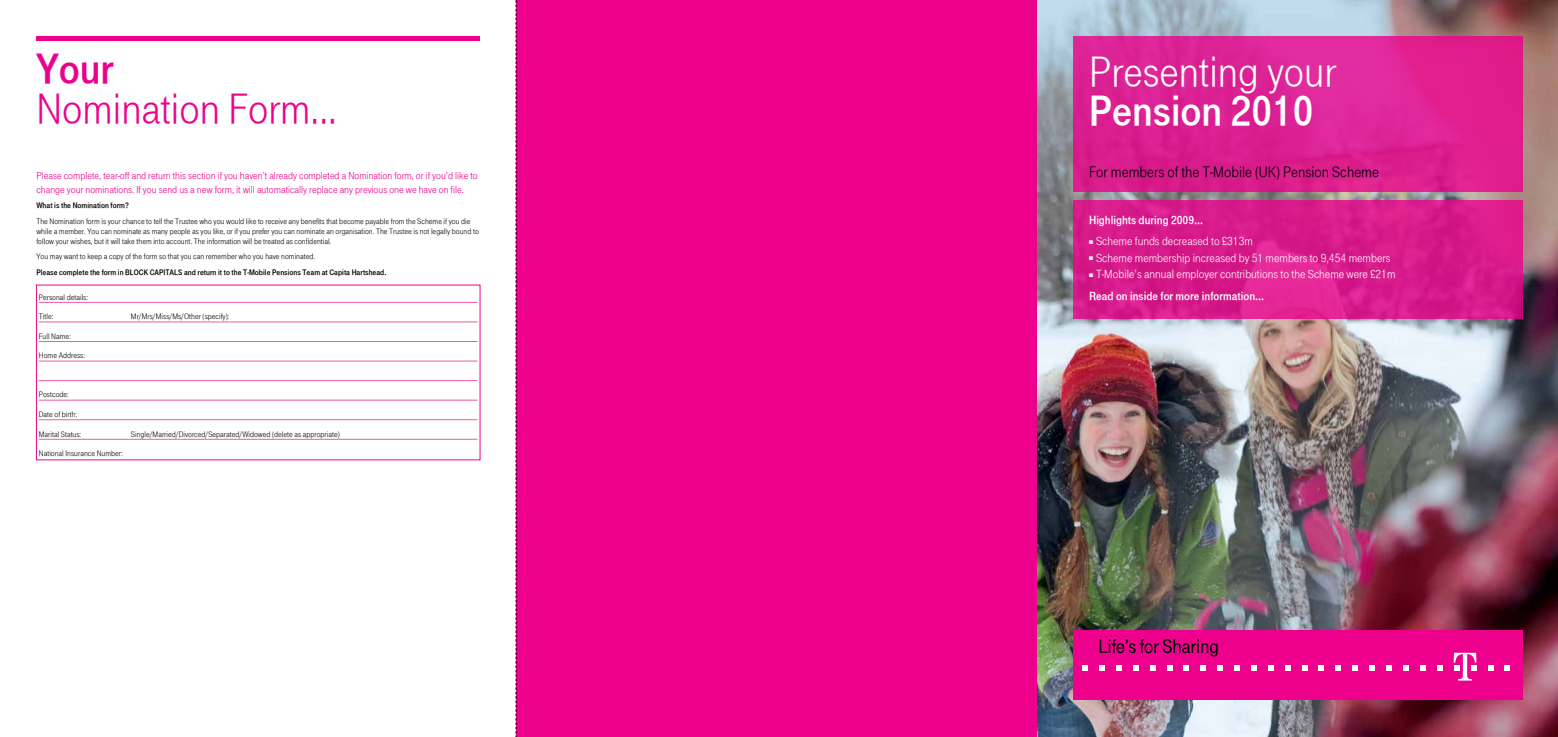
<style>
.page{position:relative;width:1558px;height:737px;background:#fff}
.page>*{position:absolute;margin:0;border:0;box-sizing:border-box;transform-origin:0 0}
.t1{font:43.75px "Tele Grotesk Nor";color:#ec008c}
.t2{font:43.75px "Tele Grotesk Nor";color:#fff}
.t3{font:43.75px "Tele Grotesk Fet";color:#fff}
.t4{font:43.75px "Tele Grotesk Fet";color:#ec008c}
.t5{font:15.75px "Tele Grotesk Nor";color:#000}
.t6{font:12.25px "Tele Grotesk Nor";color:#fff}
.t7{font:12.25px "Tele Grotesk Fet";color:#fff}
.t8{font:10.5px/13.1px "Tele Grotesk Nor";color:#ec008c}
.t9{font:8.31px/9.6px "Tele Grotesk Nor";color:#000}
.t10{font:8.31px "Tele Grotesk Fet";color:#000}
</style>
<div class="page">
<img style="left:1037px;top:0;width:521px;height:737px">
<div style="left:1073px;top:630px;width:449px;height:69px;background:#ec008c"></div>
<svg style="left:1082px;top:665px;width:6px;height:6px"></svg>
<svg style="left:1099px;top:665px;width:6px;height:6px"></svg>
<svg style="left:1116px;top:665px;width:5px;height:6px"></svg>
<svg style="left:1133px;top:665px;width:5px;height:6px"></svg>
<svg style="left:1150px;top:665px;width:5px;height:6px"></svg>
<svg style="left:1167px;top:665px;width:5px;height:6px"></svg>
<svg style="left:1183px;top:665px;width:6px;height:6px"></svg>
<svg style="left:1200px;top:665px;width:6px;height:6px"></svg>
<svg style="left:1217px;top:665px;width:6px;height:6px"></svg>
<svg style="left:1234px;top:665px;width:6px;height:6px"></svg>
<svg style="left:1251px;top:665px;width:5px;height:6px"></svg>
<svg style="left:1268px;top:665px;width:5px;height:6px"></svg>
<svg style="left:1285px;top:665px;width:5px;height:6px"></svg>
<svg style="left:1302px;top:665px;width:5px;height:6px"></svg>
<svg style="left:1318px;top:665px;width:6px;height:6px"></svg>
<svg style="left:1335px;top:665px;width:6px;height:6px"></svg>
<svg style="left:1352px;top:665px;width:6px;height:6px"></svg>
<svg style="left:1369px;top:665px;width:6px;height:6px"></svg>
<svg style="left:1386px;top:665px;width:6px;height:6px"></svg>
<svg style="left:1403px;top:665px;width:5px;height:6px"></svg>
<svg style="left:1420px;top:665px;width:5px;height:6px"></svg>
<svg style="left:1437px;top:665px;width:5px;height:6px"></svg>
<svg style="left:1453px;top:652px;width:23px;height:28px"></svg>
<svg style="left:1488px;top:665px;width:5px;height:6px"></svg>
<svg style="left:1504px;top:665px;width:6px;height:6px"></svg>
<svg style="left:1099px;top:639px;width:118px;height:17px"></svg>
<div style="left:1073px;top:36px;width:449px;height:155px;background:linear-gradient(to right,#d92193,#e12191)"></div>
<svg style="left:1073px;top:200px;width:449px;height:119px;fill:#d71a8b"></svg>
<div style="left:516px;top:0;width:521px;height:737px;background:#ec008c"></div>
<hr style="left:39px;top:302px;width:438px;height:1px;background:#ef5ba1">
<hr style="left:39px;top:322px;width:438px;height:1px;background:#ef5ba1">
<hr style="left:39px;top:341px;width:438px;height:1px;background:#ef5ba1">
<hr style="left:39px;top:361px;width:438px;height:1px;background:#ef5ba1">
<hr style="left:39px;top:380px;width:438px;height:1px;background:#ef5ba1">
<hr style="left:39px;top:400px;width:438px;height:1px;background:#ef5ba1">
<hr style="left:39px;top:419px;width:438px;height:1px;background:#ef5ba1">
<hr style="left:39px;top:439px;width:438px;height:1px;background:#ef5ba1">
<div style="left:37px;top:36px;width:443px;height:5px;background:#ec008c"></div>
<svg style="left:515px;top:0;width:1px;height:737px"></svg>
<h1 class="t4" style="left:37px;top:38px;width:79px">Your</h1>
<h1 class="t1" style="left:37px;top:78px;width:302px">Nomination Form...</h1>
<p class="t8" style="left:36px;top:169px;width:443px">Please complete, tear-off and return this section if you haven’t already completed a Nomination form, or if you’d like to change your nominations. If you send us a new form, it will automatically replace any previous one we have on file.</p>
<p class="t10" style="left:36px;top:200px;width:94px">What is the Nomination form?</p>
<p class="t9" style="left:36px;top:216px;width:444px">The Nomination form is your chance to tell the Trustee who you would like to receive any benefits that become payable from the Scheme if you die while a member. You can nominate as many people as you like, or if you prefer you can nominate an organisation. The Trustee is not legally bound to follow your wishes, but it will take them into account. The information will be treated as confidential.</p>
<p class="t9" style="left:36px;top:251px;width:280px">You may want to keep a copy of the form so that you can remember who you have nominated.</p>
<p class="t10" style="left:36px;top:267px;width:352px">Please complete the form in BLOCK CAPITALS and return it to the T-Mobile Pensions Team at Capita Hartshead.</p>
<p class="t9" style="left:39px;top:292px;width:51px">Personal details:</p>
<p class="t9" style="left:39px;top:311px;width:16px">Title:</p>
<p class="t9" style="left:131px;top:311px;width:100px">Mr/Mrs/Miss/Ms/Other (specify):</p>
<p class="t9" style="left:39px;top:331px;width:34px">Full Name:</p>
<p class="t9" style="left:39px;top:350px;width:48px">Home Address:</p>
<p class="t9" style="left:39px;top:389px;width:32px">Postcode:</p>
<p class="t9" style="left:39px;top:409px;width:40px">Date of birth:</p>
<p class="t9" style="left:39px;top:428px;width:44px">Marital Status:</p>
<p class="t9" style="left:131px;top:428px;width:210px">Single/Married/Divorced/Separated/Widowed (delete as appropriate)</p>
<p class="t9" style="left:39px;top:448px;width:85px">National Insurance Number:</p>
<h1 class="t2" style="left:1089px;top:41px;width:249px">Presenting your</h1>
<h1 class="t3" style="left:1089px;top:80px;width:226px">Pension 2010</h1>
<h2 class="t5" style="left:1089px;top:161px;width:292px">For members of the T-Mobile (UK) Pension Scheme</h2>
<h3 class="t7" style="left:1089px;top:211px;width:116px">Highlights during 2009...</h3>
<h3 class="t6" style="left:1089px;top:233px;width:165px">■ Scheme funds decreased to £313m</h3>
<h3 class="t6" style="left:1089px;top:249px;width:303px">■ Scheme membership increased by 51 members to 9,454 members</h3>
<h3 class="t6" style="left:1089px;top:266px;width:308px">■ T-Mobile’s annual employer contributions to the Scheme were £21m</h3>
<h3 class="t7" style="left:1089px;top:287px;width:177px">Read on inside for more information...</h3>
</div>
